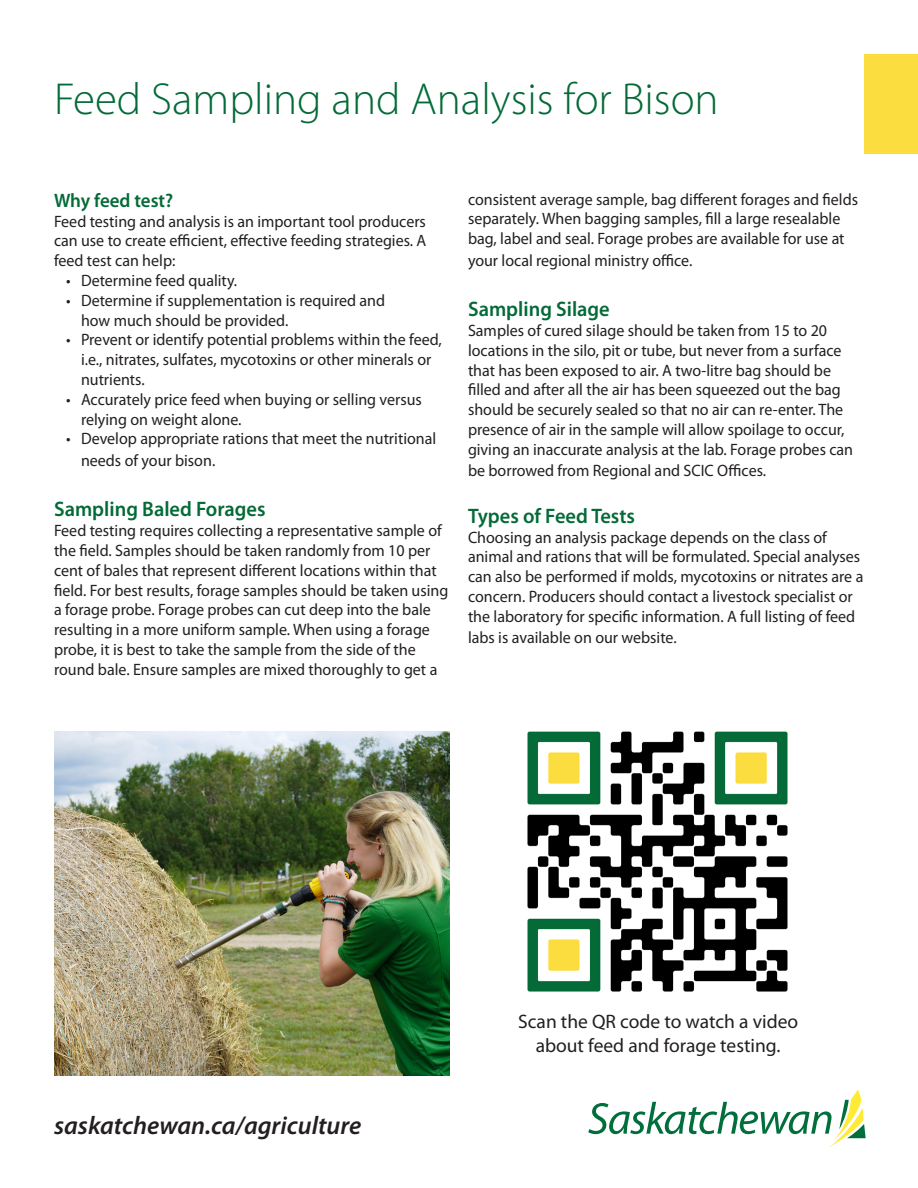
<style>
.page{position:relative;width:918px;height:1188px;background:#fff}
.page>*{position:absolute;margin:0;border:0;box-sizing:border-box;transform-origin:0 0}
.t1{font:300 45px "Myriad Pro";color:#046a38}
.t2{font:italic 600 25.5px "Myriad Pro";color:#231f20}
.t3{font:600 21px "Myriad Pro";color:#046a38}
.t4{font:19.5px/23.4px "Myriad Pro";color:#231f20;text-align:center}
.t5{font:600 19.5px "Myriad Pro";letter-spacing:-.005em;color:#046a38}
.t6{font:16.5px/19.8px "Myriad Pro";color:#231f20}
</style>
<div class="page">
<svg style="left:588px;top:1090px;width:278px;height:57px"></svg>
<img style="left:54px;top:732px;width:396px;height:343px">
<div style="left:864px;top:54px;width:54px;height:100px;background:#fbdd40"></div>
<img style="left:527px;top:731px;width:261px;height:261px">
<p class="t1" style="left:54px;top:72px;width:666px">Feed Sampling and Analysis for Bison</p>
<p class="t5" style="left:54px;top:188px;width:121px">Why feed test?</p>
<p class="t6" style="left:54px;top:211px;width:374px;text-align:justify">Feed testing and analysis is an important tool producers can use to create efficient, effective feeding strategies. A feed test can help:</p>
<p class="t6" style="left:66px;top:270px;width:173px">• Determine feed quality.</p>
<p class="t6" style="left:81px;top:290px;width:306px;text-indent:-15px">• Determine if supplementation is required and how much should be provided.</p>
<p class="t6" style="left:81px;top:330px;width:362px;text-indent:-15px">• Prevent or identify potential problems within the feed, i.e., nitrates, sulfates, mycotoxins or other minerals or nutrients.</p>
<p class="t6" style="left:81px;top:389px;width:342px;text-indent:-15px">• Accurately price feed when buying or selling versus relying on weight alone.</p>
<p class="t6" style="left:81px;top:428px;width:357px;line-height:21.6px;text-indent:-15px">• Develop appropriate rations that meet the nutritional needs of your bison.</p>
<p class="t3" style="left:54px;top:496px;width:213px">Sampling Baled Forages</p>
<p class="t6" style="left:54px;top:521px;width:396px">Feed testing requires collecting a representative sample of the field. Samples should be taken randomly from 10 per cent of bales that represent different locations within that field. For best results, forage samples should be taken using a forage probe. Forage probes can cut deep into the bale resulting in a more uniform sample. When using a forage probe, it is best to take the sample from the side of the round bale. Ensure samples are mixed thoroughly to get a</p>
<p class="t6" style="left:468px;top:189px;width:392px">consistent average sample, bag different forages and fields separately. When bagging samples, fill a large resealable bag, label and seal. Forage probes are available for use at</p>
<p class="t6" style="left:468px;top:250px;width:226px">your local regional ministry office.</p>
<p class="t3" style="left:468px;top:296px;width:143px">Sampling Silage</p>
<p class="t6" style="left:468px;top:320px;width:387px">Samples of cured silage should be taken from 15 to 20 locations in the silo, pit or tube, but never from a surface that has been exposed to air. A two-litre bag should be filled and after all the air has been squeezed out the bag should be securely sealed so that no air can re-enter. The presence of air in the sample will allow spoilage to occur, giving an inaccurate analysis at the lab. Forage probes can</p>
<p class="t6" style="left:468px;top:461px;width:300px">be borrowed from Regional and SCIC Offices.</p>
<p class="t3" style="left:468px;top:502px;width:169px">Types of Feed Tests</p>
<p class="t6" style="left:468px;top:527px;width:397px">Choosing an analysis package depends on the class of animal and rations that will be formulated. Special analyses can also be performed if molds, mycotoxins or nitrates are a concern. Producers should contact a livestock specialist or the laboratory for specific information. A full listing of feed</p>
<p class="t6" style="left:468px;top:628px;width:210px">labs is available on our website.</p>
<p class="t2" style="left:54px;top:1109px;width:309px">saskatchewan.ca/agriculture</p>
<p class="t4" style="left:518px;top:1010px;width:282px">Scan the QR code to watch a video about feed and forage testing.</p>
</div>
